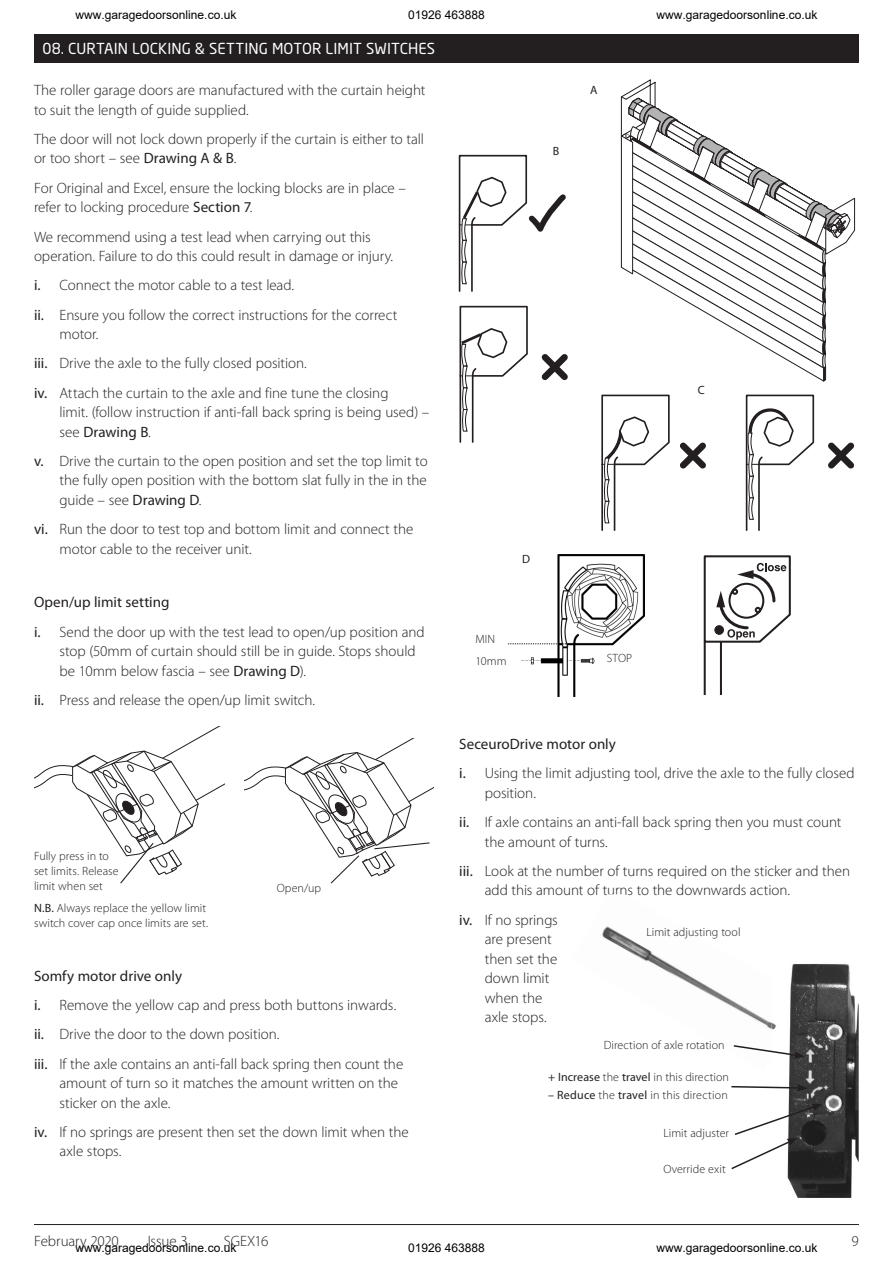
<style>
.page{position:relative;width:893px;height:1263px;background:#fff}
.page>*{position:absolute;margin:0;border:0;box-sizing:border-box;transform-origin:0 0}
.NEW_Main_Copy_10_on{font:300 15px/19.5px "Myriad Pro";letter-spacing:-.005em;color:#231f20}
.NEW_Main_Copy_10_on-2{font:15px "Myriad Pro";color:#231f20}
.NEW_Black_Strip_Head{font:15px "Neo Sans";letter-spacing:.005em;color:#fff}
.NEW_8_on_10{font:300 12px/15px "Myriad Pro";letter-spacing:.005em;color:#231f20}
.t1{font:12px "Arial";color:#000}
.NEW_8_on_10-2{font:12px "Myriad Pro";color:#231f20}
.s1{font-weight:400}
</style>
<div class="page">
<hr style="left:34px;top:1224px;width:825px;height:1px;background:#231f20">
<div style="left:34px;top:34px;width:825px;height:29px;background:#231f20"></div>
<svg style="left:621px;top:80px;width:234px;height:302px"></svg>
<svg style="left:828px;top:442px;width:26px;height:27px"></svg>
<svg style="left:601px;top:394px;width:105px;height:137px"></svg>
<svg style="left:745px;top:394px;width:70px;height:137px"></svg>
<svg style="left:459px;top:155px;width:107px;height:137px"></svg>
<svg style="left:459px;top:306px;width:69px;height:137px"></svg>
<svg style="left:541px;top:354px;width:27px;height:26px"></svg>
<img style="left:507px;top:554px;width:138px;height:143px">
<svg style="left:244px;top:738px;width:190px;height:146px"></svg>
<svg style="left:34px;top:726px;width:190px;height:158px"></svg>
<hr style="left:704px;top:642px;width:2px;height:53px;background:#231f20">
<hr style="left:720px;top:642px;width:2px;height:53px;background:#231f20">
<svg style="left:703px;top:555px;width:88px;height:90px"></svg>
<img style="left:787px;top:964px;width:72px;height:234px">
<img style="left:602px;top:926px;width:169px;height:121px">
<img style="left:771px;top:979px;width:34px;height:66px">
<svg style="left:734px;top:1045px;width:71px;height:14px"></svg>
<svg style="left:731px;top:1084px;width:76px;height:7px"></svg>
<svg style="left:731px;top:1104px;width:91px;height:65px"></svg>
<p class="t1" style="left:76px;top:7px;width:162px">www.garagedoorsonline.co.uk</p>
<p class="t1" style="left:408px;top:7px;width:78px">01926 463888</p>
<p class="t1" style="left:657px;top:7px;width:162px">www.garagedoorsonline.co.uk</p>
<p class="NEW_Black_Strip_Head" style="left:43px;top:41px;width:394px">08. CURTAIN LOCKING &amp; SETTING MOTOR LIMIT SWITCHES</p>
<p class="NEW_Main_Copy_10_on" style="left:34px;top:81px;width:393px">The roller garage doors are manufactured with the curtain height to suit the length of guide supplied.</p>
<p class="NEW_Main_Copy_10_on" style="left:34px;top:129px;width:392px">The door will not lock down properly if the curtain is either to tall or too short – see <span class="s1">Drawing A &amp; B</span>.</p>
<p class="NEW_Main_Copy_10_on" style="left:34px;top:178px;width:373px">For Original and Excel, ensure the locking blocks are in place – refer to locking procedure <span class="s1">Section 7</span>.</p>
<p class="NEW_Main_Copy_10_on" style="left:34px;top:227px;width:361px">We recommend using a test lead when carrying out this operation. Failure to do this could result in damage or injury.</p>
<p class="NEW_Main_Copy_10_on" style="left:34px;top:276px;width:262px"><span class="s1">i.</span> Connect the motor cable to a test lead.</p>
<p class="NEW_Main_Copy_10_on" style="left:60px;top:305px;width:339px;text-indent:-26px"><span class="s1">ii.</span> Ensure you follow the correct instructions for the correct motor.</p>
<p class="NEW_Main_Copy_10_on" style="left:34px;top:354px;width:274px"><span class="s1">iii.</span> Drive the axle to the fully closed position.</p>
<p class="NEW_Main_Copy_10_on" style="left:60px;top:383px;width:371px;text-indent:-26px"><span class="s1">iv.</span> Attach the curtain to the axle and fine tune the closing<br>limit. (follow instruction if anti-fall back spring is being used) – see <span class="s1">Drawing B</span>.</p>
<p class="NEW_Main_Copy_10_on" style="left:60px;top:451px;width:370px;text-align:justify;text-indent:-26px"><span class="s1">v.</span> Drive the curtain to the open position and set the top limit to the fully open position with the bottom slat fully in the in the guide – see <span class="s1">Drawing D</span>.</p>
<p class="NEW_Main_Copy_10_on" style="left:60px;top:519px;width:355px;text-indent:-26px"><span class="s1">vi.</span> Run the door to test top and bottom limit and connect the motor cable to the receiver unit.</p>
<p class="NEW_Main_Copy_10_on-2" style="left:34px;top:594px;width:137px">Open/up limit setting</p>
<p class="NEW_Main_Copy_10_on" style="left:60px;top:622px;width:367px;text-indent:-26px"><span class="s1">i.</span> Send the door up with the test lead to open/up position and stop (50mm of curtain should still be in guide. Stops should be 10mm below fascia – see <span class="s1">Drawing D</span>).</p>
<p class="NEW_Main_Copy_10_on" style="left:34px;top:690px;width:283px"><span class="s1">ii.</span> Press and release the open/up limit switch.</p>
<p class="NEW_8_on_10" style="left:34px;top:848px;width:86px">Fully press in to set limits. Release limit when set</p>
<p class="NEW_8_on_10" style="left:34px;top:901px;width:176px"><span class="s1">N.B.</span> Always replace the yellow limit switch cover cap once limits are set.</p>
<p class="NEW_8_on_10" style="left:277px;top:880px;width:46px">Open/up</p>
<p class="NEW_Main_Copy_10_on-2" style="left:34px;top:967px;width:150px">Somfy motor drive only</p>
<p class="NEW_Main_Copy_10_on" style="left:34px;top:995px;width:364px"><span class="s1">i.</span> Remove the yellow cap and press both buttons inwards.</p>
<p class="NEW_Main_Copy_10_on" style="left:34px;top:1025px;width:247px"><span class="s1">ii.</span> Drive the door to the down position.</p>
<p class="NEW_Main_Copy_10_on" style="left:60px;top:1054px;width:345px;text-indent:-26px"><span class="s1">iii.</span> If the axle contains an anti-fall back spring then count the amount of turn so it matches the amount written on the sticker on the axle.</p>
<p class="NEW_Main_Copy_10_on" style="left:60px;top:1122px;width:351px;text-indent:-26px"><span class="s1">iv.</span> If no springs are present then set the down limit when the axle stops.</p>
<p class="NEW_8_on_10-2" style="left:553px;top:144px;width:8px">B</p>
<p class="NEW_8_on_10-2" style="left:590px;top:84px;width:9px">A</p>
<p class="NEW_8_on_10-2" style="left:522px;top:553px;width:9px">D</p>
<p class="NEW_8_on_10" style="left:476px;top:631px;width:21px">MIN</p>
<p class="NEW_8_on_10" style="left:476px;top:654px;width:33px">10mm</p>
<p class="NEW_8_on_10-2" style="left:698px;top:383px;width:8px">C</p>
<p class="NEW_8_on_10" style="left:607px;top:651px;width:27px">STOP</p>
<p class="NEW_Main_Copy_10_on-2" style="left:459px;top:736px;width:158px">SeceuroDrive motor only</p>
<p class="NEW_Main_Copy_10_on" style="left:485px;top:764px;width:371px;text-indent:-26px"><span class="s1">i.</span> Using the limit adjusting tool, drive the axle to the fully closed position.</p>
<p class="NEW_Main_Copy_10_on" style="left:485px;top:813px;width:358px;text-indent:-26px"><span class="s1">ii.</span> If axle contains an anti-fall back spring then you must count the amount of turns.</p>
<p class="NEW_Main_Copy_10_on" style="left:485px;top:861px;width:367px;text-indent:-26px"><span class="s1">iii.</span> Look at the number of turns required on the sticker and then add this amount of turns to the downwards action.</p>
<p class="NEW_Main_Copy_10_on" style="left:485px;top:910px;width:75px;text-indent:-26px"><span class="s1">iv.</span> If no springs are present then set the down limit when the axle stops.</p>
<p class="NEW_8_on_10" style="left:646px;top:924px;width:96px">Limit adjusting tool</p>
<p class="NEW_8_on_10" style="left:604px;top:1037px;width:122px">Direction of axle rotation</p>
<p class="NEW_8_on_10" style="left:548px;top:1069px;width:182px"><span class="s1">+ Increase</span> the <span class="s1">travel</span> in this direction</p>
<p class="NEW_8_on_10" style="left:548px;top:1088px;width:181px"><span class="s1">– Reduce</span> the <span class="s1">travel</span> in this direction</p>
<p class="NEW_8_on_10" style="left:663px;top:1126px;width:67px">Limit adjuster</p>
<p class="NEW_8_on_10" style="left:663px;top:1161px;width:64px">Override exit</p>
<p class="NEW_Main_Copy_10_on" style="left:34px;top:1231px;width:86px">February 2020</p>
<p class="NEW_Main_Copy_10_on" style="left:148px;top:1231px;width:42px">Issue 3</p>
<p class="NEW_Main_Copy_10_on" style="left:224px;top:1231px;width:46px">SGEX16</p>
<p class="NEW_Main_Copy_10_on" style="left:852px;top:1231px;width:9px">9</p>
<p class="t1" style="left:76px;top:1239px;width:162px">www.garagedoorsonline.co.uk</p>
<p class="t1" style="left:408px;top:1239px;width:78px">01926 463888</p>
<p class="t1" style="left:657px;top:1239px;width:162px">www.garagedoorsonline.co.uk</p>
</div>
